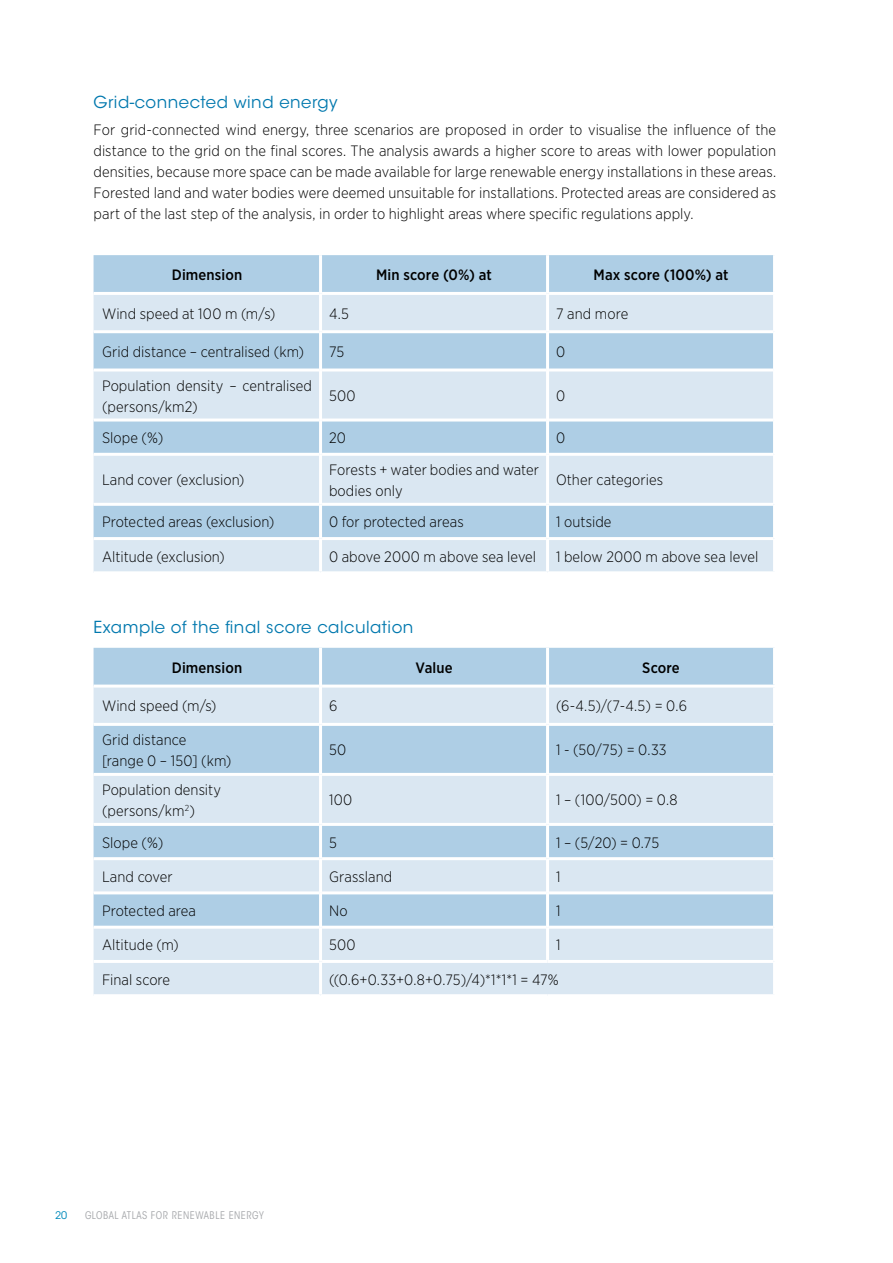
<style>
.page{position:relative;width:893px;height:1263px;background:#fff}
.page>*{position:absolute;margin:0;border:0;box-sizing:border-box;transform-origin:0 0}
.t1{font:16.5px "ITC Avant Garde Std";letter-spacing:.03em;color:#0078ae}
.t2{font:300 15px/21px "Gotham Narrow";letter-spacing:.005em;color:#000}
.t3{font:500 15px "Gotham Narrow";letter-spacing:.01em;color:#000}
.t4{font:condensed 10.5px "ITC Avant Garde Std";letter-spacing:.05em;color:#a7a9ac}
.t5{font:10.5px "ITC Avant Garde Std";color:#008abb}
</style>
<div class="page">
<div style="left:94px;top:255px;width:679px;height:37px;background:#aecee5"></div>
<svg style="left:94px;top:295px;width:680px;height:276px;background:#c9dded"></svg>
<hr style="left:94px;top:330px;width:225px;height:3px;background:#fff">
<hr style="left:322px;top:330px;width:224px;height:3px;background:#fff">
<hr style="left:549px;top:330px;width:224px;height:3px;background:#fff">
<hr style="left:94px;top:368px;width:225px;height:3px;background:#fff">
<hr style="left:322px;top:368px;width:224px;height:3px;background:#fff">
<hr style="left:549px;top:368px;width:224px;height:3px;background:#fff">
<hr style="left:94px;top:418px;width:225px;height:3px;background:#fff">
<hr style="left:322px;top:418px;width:224px;height:3px;background:#fff">
<hr style="left:549px;top:418px;width:224px;height:3px;background:#fff">
<hr style="left:94px;top:453px;width:225px;height:3px;background:#fff">
<hr style="left:322px;top:453px;width:224px;height:3px;background:#fff">
<hr style="left:549px;top:453px;width:224px;height:3px;background:#fff">
<hr style="left:94px;top:503px;width:225px;height:3px;background:#fff">
<hr style="left:322px;top:503px;width:224px;height:3px;background:#fff">
<hr style="left:549px;top:503px;width:224px;height:3px;background:#fff">
<hr style="left:94px;top:537px;width:225px;height:3px;background:#fff">
<hr style="left:322px;top:537px;width:224px;height:3px;background:#fff">
<hr style="left:549px;top:537px;width:224px;height:3px;background:#fff">
<hr style="left:319px;top:255px;width:3px;height:38px;background:#fff">
<hr style="left:546px;top:255px;width:3px;height:38px;background:#fff">
<hr style="left:319px;top:293px;width:3px;height:39px;background:#fff">
<hr style="left:546px;top:293px;width:3px;height:39px;background:#fff">
<hr style="left:773px;top:295px;width:3px;height:37px;background:#fff">
<hr style="left:319px;top:332px;width:3px;height:38px;background:#fff">
<hr style="left:546px;top:332px;width:3px;height:38px;background:#fff">
<hr style="left:773px;top:332px;width:3px;height:38px;background:#fff">
<hr style="left:319px;top:370px;width:3px;height:50px;background:#fff">
<hr style="left:546px;top:370px;width:3px;height:50px;background:#fff">
<hr style="left:773px;top:370px;width:3px;height:50px;background:#fff">
<hr style="left:319px;top:420px;width:3px;height:34px;background:#fff">
<hr style="left:546px;top:420px;width:3px;height:34px;background:#fff">
<hr style="left:773px;top:420px;width:3px;height:34px;background:#fff">
<hr style="left:319px;top:454px;width:3px;height:50px;background:#fff">
<hr style="left:546px;top:454px;width:3px;height:50px;background:#fff">
<hr style="left:773px;top:454px;width:3px;height:50px;background:#fff">
<hr style="left:319px;top:504px;width:3px;height:34px;background:#fff">
<hr style="left:546px;top:504px;width:3px;height:34px;background:#fff">
<hr style="left:773px;top:504px;width:3px;height:34px;background:#fff">
<hr style="left:319px;top:539px;width:3px;height:32px;background:#fff">
<hr style="left:546px;top:539px;width:3px;height:32px;background:#fff">
<hr style="left:773px;top:539px;width:3px;height:32px;background:#fff">
<div style="left:94px;top:648px;width:679px;height:37px;background:#aecee5"></div>
<svg style="left:94px;top:688px;width:679px;height:306px;background:#c9dded"></svg>
<hr style="left:94px;top:723px;width:225px;height:3px;background:#fff">
<hr style="left:322px;top:723px;width:224px;height:3px;background:#fff">
<hr style="left:549px;top:723px;width:224px;height:3px;background:#fff">
<hr style="left:94px;top:773px;width:225px;height:3px;background:#fff">
<hr style="left:322px;top:773px;width:224px;height:3px;background:#fff">
<hr style="left:549px;top:773px;width:224px;height:3px;background:#fff">
<hr style="left:94px;top:823px;width:225px;height:3px;background:#fff">
<hr style="left:322px;top:823px;width:224px;height:3px;background:#fff">
<hr style="left:549px;top:823px;width:224px;height:3px;background:#fff">
<hr style="left:94px;top:857px;width:225px;height:3px;background:#fff">
<hr style="left:322px;top:857px;width:224px;height:3px;background:#fff">
<hr style="left:549px;top:857px;width:224px;height:3px;background:#fff">
<hr style="left:94px;top:891px;width:225px;height:3px;background:#fff">
<hr style="left:322px;top:891px;width:224px;height:3px;background:#fff">
<hr style="left:549px;top:891px;width:224px;height:3px;background:#fff">
<hr style="left:94px;top:926px;width:225px;height:3px;background:#fff">
<hr style="left:322px;top:926px;width:224px;height:3px;background:#fff">
<hr style="left:549px;top:926px;width:224px;height:3px;background:#fff">
<hr style="left:94px;top:960px;width:225px;height:3px;background:#fff">
<hr style="left:322px;top:960px;width:226px;height:3px;background:#fff">
<hr style="left:548px;top:960px;width:225px;height:3px;background:#fff">
<hr style="left:319px;top:648px;width:3px;height:38px;background:#fff">
<hr style="left:546px;top:648px;width:3px;height:38px;background:#fff">
<hr style="left:319px;top:686px;width:3px;height:38px;background:#fff">
<hr style="left:546px;top:686px;width:3px;height:38px;background:#fff">
<hr style="left:319px;top:724px;width:3px;height:50px;background:#fff">
<hr style="left:546px;top:724px;width:3px;height:50px;background:#fff">
<hr style="left:319px;top:774px;width:3px;height:50px;background:#fff">
<hr style="left:546px;top:774px;width:3px;height:50px;background:#fff">
<hr style="left:319px;top:824px;width:3px;height:35px;background:#fff">
<hr style="left:546px;top:824px;width:3px;height:35px;background:#fff">
<hr style="left:319px;top:859px;width:3px;height:34px;background:#fff">
<hr style="left:546px;top:859px;width:3px;height:34px;background:#fff">
<hr style="left:319px;top:893px;width:3px;height:34px;background:#fff">
<hr style="left:546px;top:893px;width:3px;height:34px;background:#fff">
<hr style="left:319px;top:927px;width:3px;height:34px;background:#fff">
<hr style="left:546px;top:927px;width:3px;height:33px;background:#fff">
<hr style="left:319px;top:961px;width:3px;height:33px;background:#fff">
<p class="t1" style="left:94px;top:92px;width:246px">Grid-connected wind energy</p>
<p class="t2" style="left:94px;top:118px;width:684px;text-align:justify">For grid-connected wind energy, three scenarios are proposed in order to visualise the influence of the distance to the grid on the final scores. The analysis awards a higher score to areas with lower population densities, because more space can be made available for large renewable energy installations in these areas.<br>Forested land and water bodies were deemed unsuitable for installations. Protected areas are considered as part of the last step of the analysis, in order to highlight areas where specific regulations apply.</p>
<p class="t3" style="left:172px;top:265px;width:72px">Dimension</p>
<p class="t3" style="left:376px;top:265px;width:117px">Min score (0%) at</p>
<p class="t3" style="left:593px;top:265px;width:137px">Max score (100%) at</p>
<p class="t2" style="left:102px;top:302px;width:175px">Wind speed at 100 m (m/s)</p>
<p class="t2" style="left:329px;top:302px;width:22px">4.5</p>
<p class="t2" style="left:556px;top:302px;width:74px">7 and more</p>
<p class="t2" style="left:102px;top:341px;width:204px">Grid distance – centralised (km)</p>
<p class="t2" style="left:329px;top:341px;width:17px">75</p>
<p class="t2" style="left:556px;top:341px;width:11px">0</p>
<p class="t2" style="left:102px;top:374px;width:211px">Population density – centralised (persons/km2)</p>
<p class="t2" style="left:329px;top:385px;width:28px">500</p>
<p class="t2" style="left:556px;top:385px;width:11px">0</p>
<p class="t2" style="left:102px;top:427px;width:63px">Slope (%)</p>
<p class="t2" style="left:329px;top:427px;width:18px">20</p>
<p class="t2" style="left:556px;top:427px;width:11px">0</p>
<p class="t2" style="left:102px;top:469px;width:144px">Land cover (exclusion)</p>
<p class="t2" style="left:329px;top:459px;width:211px">Forests + water bodies and water bodies only</p>
<p class="t2" style="left:556px;top:469px;width:109px">Other categories</p>
<p class="t2" style="left:102px;top:511px;width:174px">Protected areas (exclusion)</p>
<p class="t2" style="left:329px;top:511px;width:136px">0 for protected areas</p>
<p class="t2" style="left:556px;top:511px;width:57px">1 outside</p>
<p class="t2" style="left:102px;top:545px;width:124px">Altitude (exclusion)</p>
<p class="t2" style="left:329px;top:545px;width:209px">0 above 2000 m above sea level</p>
<p class="t2" style="left:556px;top:545px;width:204px">1 below 2000 m above sea level</p>
<p class="t1" style="left:94px;top:617px;width:321px">Example of the final score calculation</p>
<p class="t3" style="left:172px;top:658px;width:72px">Dimension</p>
<p class="t3" style="left:415px;top:658px;width:39px">Value</p>
<p class="t3" style="left:642px;top:658px;width:39px">Score</p>
<p class="t2" style="left:102px;top:695px;width:116px">Wind speed (m/s)</p>
<p class="t2" style="left:329px;top:695px;width:10px">6</p>
<p class="t2" style="left:556px;top:695px;width:132px">(6-4.5)/(7-4.5) = 0.6</p>
<p class="t2" style="left:102px;top:729px;width:131px">Grid distance [range 0 – 150] (km)</p>
<p class="t2" style="left:329px;top:739px;width:19px">50</p>
<p class="t2" style="left:556px;top:739px;width:112px">1 - (50/75) = 0.33</p>
<p class="t2" style="left:102px;top:779px;width:121px">Population density (persons/km<sup>2</sup>)</p>
<p class="t2" style="left:329px;top:789px;width:25px">100</p>
<p class="t2" style="left:556px;top:789px;width:123px">1 – (100/500) = 0.8</p>
<p class="t2" style="left:102px;top:831px;width:63px">Slope (%)</p>
<p class="t2" style="left:329px;top:831px;width:9px">5</p>
<p class="t2" style="left:556px;top:831px;width:105px">1 – (5/20) = 0.75</p>
<p class="t2" style="left:102px;top:866px;width:72px">Land cover</p>
<p class="t2" style="left:329px;top:866px;width:65px">Grassland</p>
<p class="t2" style="left:556px;top:866px;width:6px">1</p>
<p class="t2" style="left:102px;top:900px;width:96px">Protected area</p>
<p class="t2" style="left:329px;top:900px;width:20px">No</p>
<p class="t2" style="left:556px;top:900px;width:6px">1</p>
<p class="t2" style="left:102px;top:934px;width:78px">Altitude (m)</p>
<p class="t2" style="left:329px;top:934px;width:28px">500</p>
<p class="t2" style="left:556px;top:934px;width:6px">1</p>
<p class="t2" style="left:102px;top:968px;width:70px">Final score</p>
<p class="t2" style="left:329px;top:968px;width:231px">((0.6+0.33+0.8+0.75)/4)*1*1*1 = 47%</p>
<p class="t5" style="left:55px;top:1209px;width:14px">20</p>
<p class="t4" style="left:85px;top:1209px;width:180px">GLOBAL ATLAS FOR RENEWABLE ENERGY</p>
</div>
